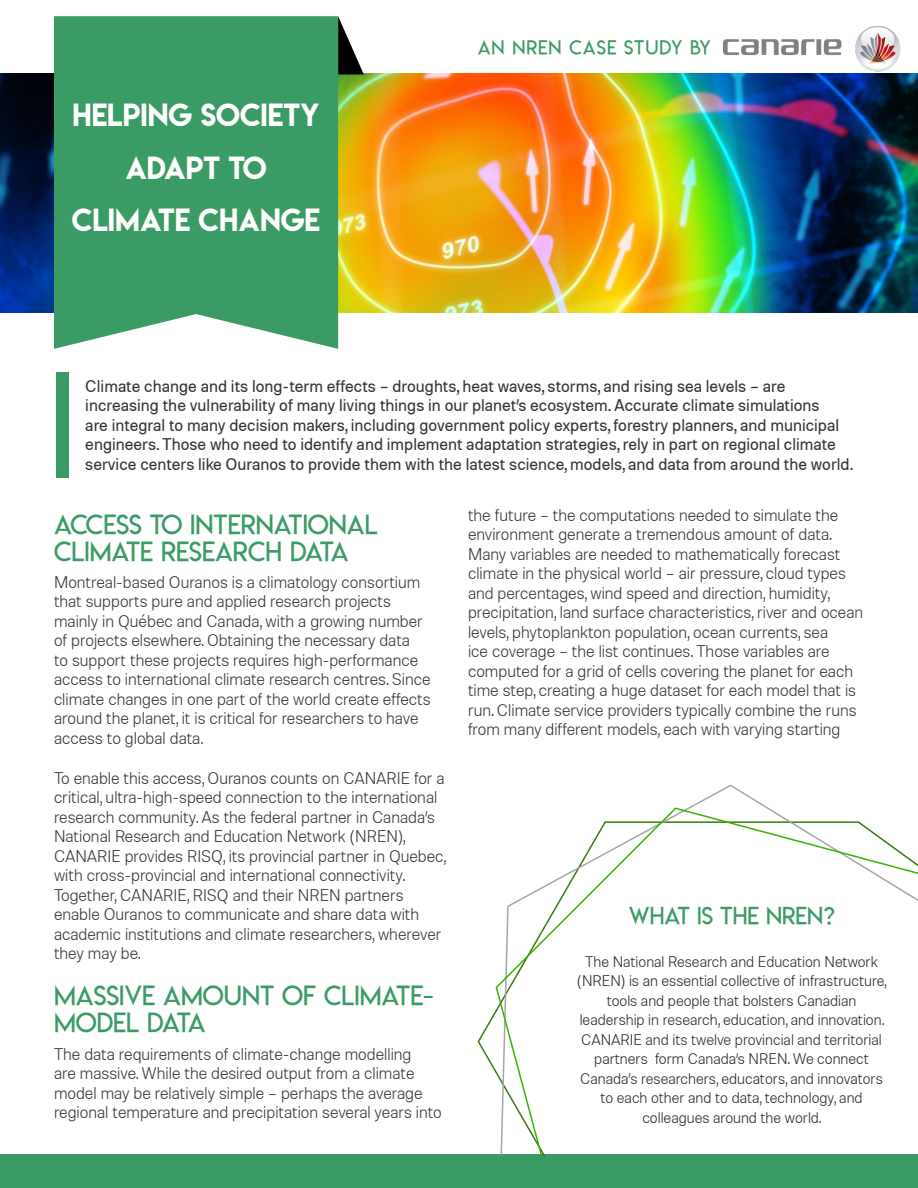
<style>
.page{position:relative;width:918px;height:1188px;background:#fff}
.page>*{position:absolute;margin:0;border:0;box-sizing:border-box;transform-origin:0 0}
.t1{font:28.5px/52.5px "Lemon Milk";color:#fff;text-align:center}
.t2{font:27px/27px "Lemon Milklight";color:#3a9b64}
.t3{font:24px "Lemon Milklight";color:#3a9b64}
.t4{font:19.5px "Lemon Milklight";letter-spacing:.05em;color:#3a9b64}
.t5{font:300 16.5px/19.5px "Molde";color:#333334}
.t6{font:16.5px/19.5px "Molde";color:#333334}
.t7{font:300 15px/19.5px "Molde";color:#212a31;text-align:center}
</style>
<div class="page">
<img style="left:0;top:73px;width:918px;height:239px">
<div style="left:54px;top:16px;width:284px;height:333px;background:#3a9b64"></div>
<svg style="left:338px;top:16px;width:26px;height:59px"></svg>
<div style="left:0;top:1155px;width:918px;height:33px;background:#3a9b64"></div>
<svg style="left:495px;top:807px;width:423px;height:350px"></svg>
<div style="left:56px;top:373px;width:13px;height:105px;background:#3a9b64"></div>
<img style="left:723px;top:26px;width:183px;height:52px">
<h1 class="t1" style="left:72px;top:89px;width:250px">HELPING SOCIETY<br>ADAPT TO<br>CLIMATE CHANGE</h1>
<p class="t4" style="left:478px;top:35px;width:235px">AN NREN CASE STUDY BY</p>
<p class="t6" style="left:85px;top:376px;width:769px">Climate change and its long-term effects – droughts, heat waves, storms, and rising sea levels – are increasing the vulnerability of many living things in our planet’s ecosystem. Accurate climate simulations<br>are integral to many decision makers, including government policy experts, forestry planners, and municipal engineers. Those who need to identify and implement adaptation strategies, rely in part on regional climate service centers like Ouranos to provide them with the latest science, models, and data from around the world.</p>
<h2 class="t2" style="left:54px;top:511px;width:325px">ACCESS TO INTERNATIONAL<br>CLIMATE RESEARCH DATA</h2>
<p class="t5" style="left:54px;top:572px;width:378px">Montreal-based Ouranos is a climatology consortium that supports pure and applied research projects mainly in Québec and Canada, with a growing number of projects elsewhere. Obtaining the necessary data<br>to support these projects requires high-performance access to international climate research centres. Since climate changes in one part of the world create effects around the planet, it is critical for researchers to have access to global data.</p>
<p class="t5" style="left:54px;top:768px;width:394px">To enable this access, Ouranos counts on CANARIE for a critical, ultra-high-speed connection to the international research community. As the federal partner in Canada’s National Research and Education Network (NREN), CANARIE provides RISQ, its provincial partner in Quebec, with cross-provincial and international connectivity.<br>Together, CANARIE, RISQ and their NREN partners enable Ouranos to communicate and share data with academic institutions and climate researchers, wherever they may be.</p>
<h2 class="t2" style="left:54px;top:983px;width:381px">MASSIVE AMOUNT OF CLIMATE-<br>MODEL DATA</h2>
<p class="t5" style="left:54px;top:1044px;width:389px">The data requirements of climate-change modelling<br>are massive. While the desired output from a climate model may be relatively simple – perhaps the average regional temperature and precipitation several years into</p>
<p class="t5" style="left:468px;top:505px;width:397px">the future – the computations needed to simulate the environment generate a tremendous amount of data.<br>Many variables are needed to mathematically forecast climate in the physical world – air pressure, cloud types and percentages, wind speed and direction, humidity, precipitation, land surface characteristics, river and ocean levels, phytoplankton population, ocean currents, sea<br>ice coverage – the list continues. Those variables are computed for a grid of cells covering the planet for each time step, creating a huge dataset for each model that is run. Climate service providers typically combine the runs from many different models, each with varying starting</p>
<h3 class="t3" style="left:629px;top:901px;width:208px">WHAT IS THE NREN?</h3>
<p class="t7" style="left:577px;top:951px;width:311px">The National Research and Education Network (NREN) is an essential collective of infrastructure, tools and people that bolsters Canadian leadership in research, education, and innovation.<br>CANARIE and its twelve provincial and territorial partners form Canada’s NREN. We connect Canada’s researchers, educators, and innovators to each other and to data, technology, and colleagues around the world.</p>
</div>
